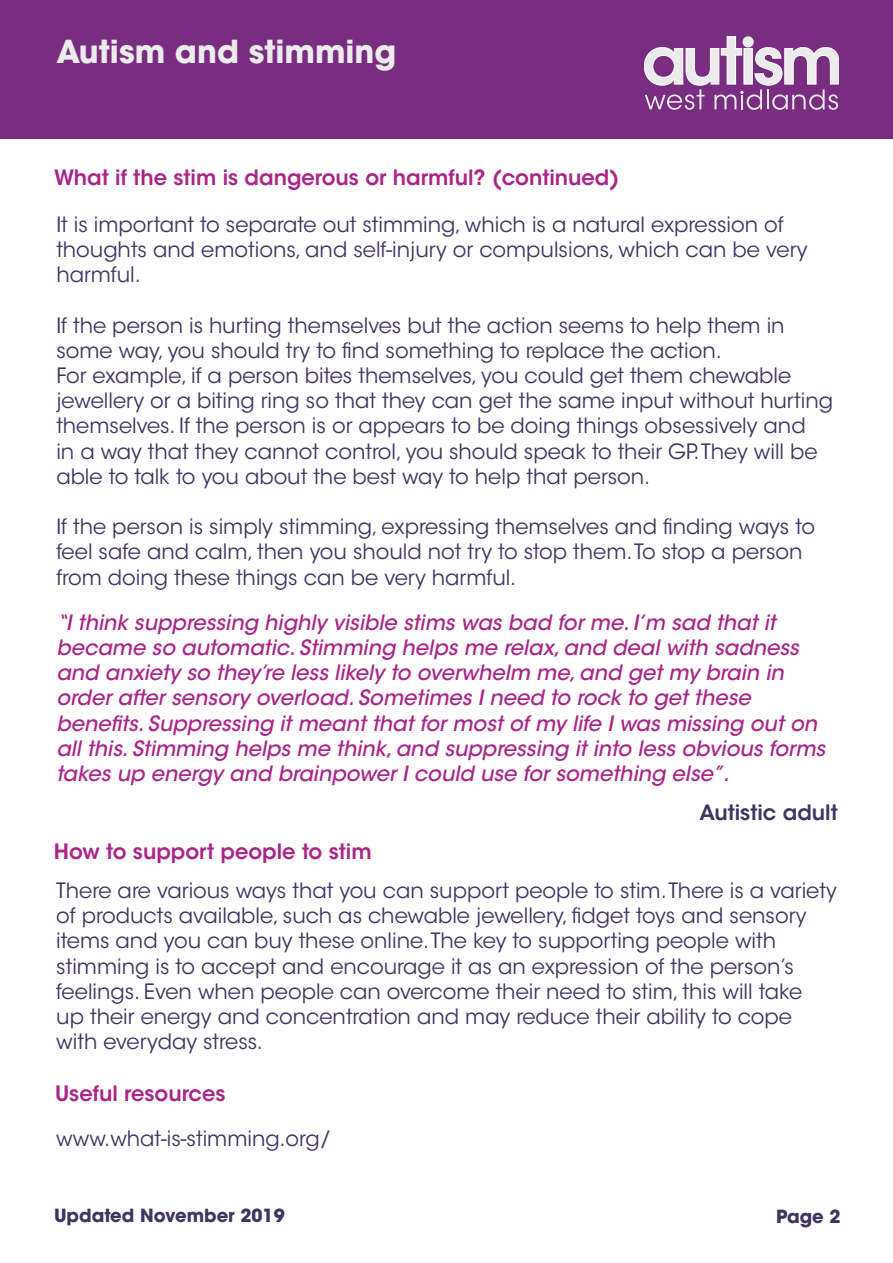
<style>
.page{position:relative;width:893px;height:1263px;background:#fff}
.page>*{position:absolute;margin:0;border:0;box-sizing:border-box;transform-origin:0 0}
.t1{font:700 31.5px "ITC Avant Garde Std";color:#ebebec}
.t2{font:21px/25.2px "ITC Avant Garde Std";color:#423364}
.t3{font:italic 500 21px/25.2px "ITC Avant Garde Std";color:#aa2489}
.t4{font:600 21px "ITC Avant Garde Std";color:#aa2489}
.t5{font:600 21px "ITC Avant Garde Std";color:#423364}
.t6{font:700 18px "ITC Avant Garde Std";color:#423364}
</style>
<div class="page">
<div style="left:0;top:0;width:893px;height:138px;background:#792d81"></div>
<svg style="left:644px;top:36px;width:195px;height:74px"></svg>
<h1 class="t1" style="left:56px;top:31px;width:342px">Autism and stimming</h1>
<p class="t4" style="left:54px;top:164px;width:566px">What if the stim is dangerous or harmful? (continued)</p>
<p class="t2" style="left:56px;top:212px;width:753px">It is important to separate out stimming, which is a natural expression of thoughts and emotions, and self-injury or compulsions, which can be very harmful.</p>
<p class="t2" style="left:56px;top:313px;width:778px">If the person is hurting themselves but the action seems to help them in some way, you should try to find something to replace the action.<br>For example, if a person bites themselves, you could get them chewable jewellery or a biting ring so that they can get the same input without hurting themselves. If the person is or appears to be doing things obsessively and<br>in a way that they cannot control, you should speak to their GP. They will be able to talk to you about the best way to help that person.</p>
<p class="t2" style="left:56px;top:514px;width:760px">If the person is simply stimming, expressing themselves and finding ways to feel safe and calm, then you should not try to stop them. To stop a person from doing these things can be very harmful.</p>
<p class="t3" style="left:56px;top:610px;width:770px">“I think suppressing highly visible stims was bad for me. I’m sad that it became so automatic. Stimming helps me relax, and deal with sadness and anxiety so they’re less likely to overwhelm me, and get my brain in order after sensory overload. Sometimes I need to rock to get these benefits. Suppressing it meant that for most of my life I was missing out on all this. Stimming helps me think, and suppressing it into less obvious forms takes up energy and brainpower I could use for something else”.</p>
<p class="t5" style="left:700px;top:799px;width:140px">Autistic adult</p>
<p class="t4" style="left:54px;top:838px;width:319px">How to support people to stim</p>
<p class="t2" style="left:56px;top:878px;width:782px">There are various ways that you can support people to stim. There is a variety of products available, such as chewable jewellery, fidget toys and sensory items and you can buy these online. The key to supporting people with stimming is to accept and encourage it as an expression of the person’s feelings. Even when people can overcome their need to stim, this will take<br>up their energy and concentration and may reduce their ability to cope with everyday stress.</p>
<p class="t4" style="left:55px;top:1080px;width:172px">Useful resources</p>
<p class="t2" style="left:56px;top:1126px;width:276px">www.what-is-stimming.org/</p>
<p class="t6" style="left:54px;top:1204px;width:232px">Updated November 2019</p>
<p class="t6" style="left:776px;top:1205px;width:66px">Page 2</p>
</div>
